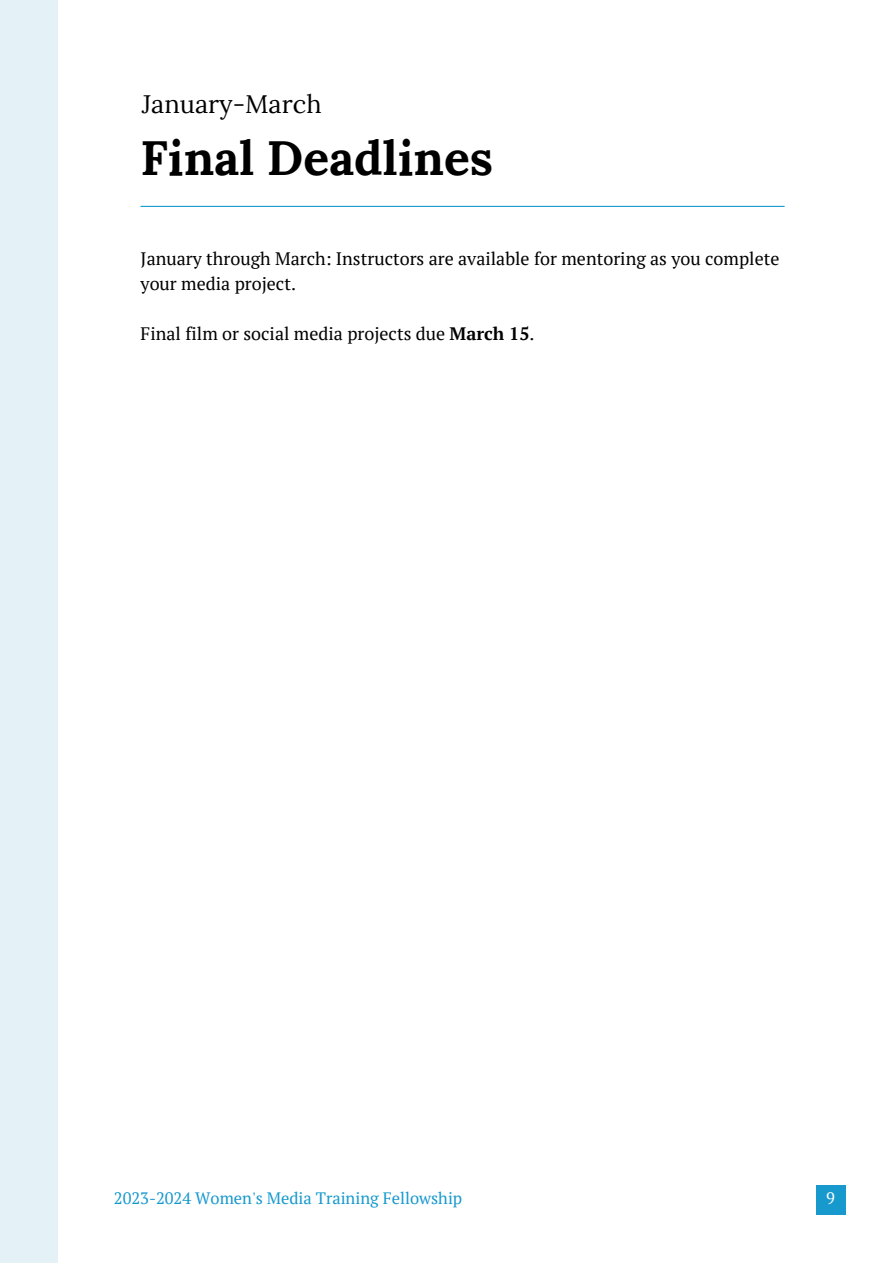
<style>
.page{position:relative;width:893px;height:1264px;background:#fff}
.page>*{position:absolute;margin:0;border:0;box-sizing:border-box;transform-origin:0 0}
.t1{font:700 48px "Lora";color:#000}
.t2{font:25.5px "Lora";color:#000}
.t3{font:18px/24.8px "PT Serif";color:#000}
.t4{font:16.5px "PT Serif";color:#1799ce}
.t5{font:16.5px "PT Serif";color:#fff}
.s1{font-weight:700}
</style>
<div class="page">
<div style="left:816px;top:1184px;width:29px;height:30px;background:#1799ce"></div>
<div style="left:0;top:0;width:58px;height:1262px;background:#e4f2f8"></div>
<hr style="left:141px;top:206px;width:643px;height:1px;background:#1799ce">
<p class="t2" style="left:142px;top:87px;width:181px">January-March</p>
<p class="t1" style="left:141px;top:127px;width:354px">Final Deadlines</p>
<p class="t3" style="left:141px;top:246px;width:640px">January through March: Instructors are available for mentoring as you complete your media project.</p>
<p class="t3" style="left:141px;top:320px;width:395px">Final film or social media projects due <span class="s1">March 15</span>.</p>
<p class="t4" style="left:114px;top:1186px;width:350px">2023-2024 Women's Media Training Fellowship</p>
<p class="t5" style="left:826px;top:1186px;width:10px">9</p>
</div>
